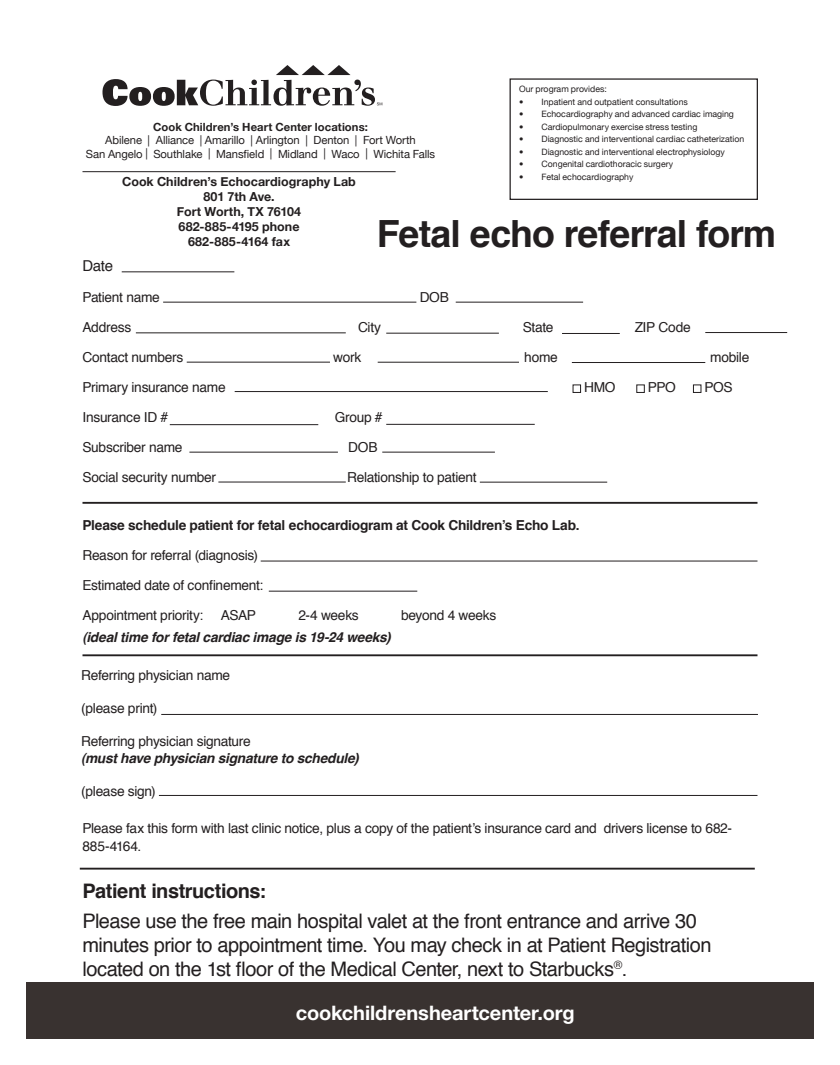
<style>
.page{position:relative;width:840px;height:1065px;background:#fff}
.page>*{position:absolute;margin:0;border:0;box-sizing:border-box;transform-origin:0 0}
.t1{font:700 37.5px "Helvetica";letter-spacing:-.025em;color:#231f20}
.t2{font:20px/24px "Helvetica";letter-spacing:-.025em;color:#231f20}
.t3{font:700 20px "Helvetica Neue LT Std";letter-spacing:-.005em;color:#fff}
.t4{font:700 20px "Helvetica";letter-spacing:-.025em;color:#231f20}
.t5{font:15px "Helvetica";color:#231f20}
.t6{font:13.75px/18.8px "Helvetica";letter-spacing:-.02em;color:#231f20}
.t7{font:italic 700 13.75px "Helvetica";letter-spacing:-.02em;color:#231f20}
.t8{font:700 13.75px "Helvetica";letter-spacing:-.015em;color:#231f20}
.t9{font:700 12.5px "Helvetica Neue";letter-spacing:.005em;color:#231f20}
.t10{font:11.25px "Helvetica Neue";letter-spacing:-.01em;color:#231f20}
.t11{font:700 11.25px "Helvetica Neue";letter-spacing:.01em;color:#231f20}
.t12{font:8.75px "Helvetica Neue";color:#231f20}
</style>
<div class="page">
<hr style="left:163px;top:302px;width:253px;height:1px;background:#231f20">
<hr style="left:456px;top:302px;width:127px;height:1px;background:#231f20">
<hr style="left:187px;top:362px;width:143px;height:1px;background:#231f20">
<div style="left:573px;top:385px;width:8px;height:8px;border:1px solid #231f20"></div>
<div style="left:637px;top:385px;width:7px;height:8px;border:1px solid #231f20"></div>
<div style="left:693px;top:385px;width:8px;height:8px;border:1px solid #231f20"></div>
<hr style="left:189px;top:452px;width:149px;height:1px;background:#231f20">
<hr style="left:480px;top:482px;width:127px;height:1px;background:#231f20">
<hr style="left:82px;top:171px;width:314px;height:1px;background:#231f20">
<hr style="left:159px;top:795px;width:599px;height:1px;background:#231f20">
<div style="left:510px;top:78px;width:248px;height:122px;border:1px solid #231f20"></div>
<svg style="left:102px;top:65px;width:280px;height:41px"></svg>
<hr style="left:122px;top:272px;width:112px;height:1px;background:#231f20">
<hr style="left:136px;top:333px;width:210px;height:1px;background:#231f20">
<hr style="left:378px;top:362px;width:141px;height:1px;background:#231f20">
<hr style="left:572px;top:362px;width:133px;height:1px;background:#231f20">
<hr style="left:235px;top:391px;width:313px;height:1px;background:#231f20">
<hr style="left:170px;top:424px;width:148px;height:1px;background:#231f20">
<hr style="left:386px;top:424px;width:149px;height:1px;background:#231f20">
<hr style="left:382px;top:452px;width:113px;height:1px;background:#231f20">
<hr style="left:218px;top:482px;width:128px;height:1px;background:#231f20">
<hr style="left:261px;top:561px;width:497px;height:1px;background:#231f20">
<hr style="left:269px;top:591px;width:148px;height:1px;background:#231f20">
<hr style="left:161px;top:714px;width:597px;height:1px;background:#231f20">
<hr style="left:82px;top:502px;width:676px;height:2px;background:#231f20">
<hr style="left:82px;top:654px;width:676px;height:2px;background:#231f20">
<hr style="left:80px;top:868px;width:675px;height:2px;background:#231f20">
<div style="left:26px;top:982px;width:788px;height:57px;background:#393230"></div>
<hr style="left:386px;top:333px;width:113px;height:1px;background:#231f20">
<hr style="left:562px;top:333px;width:58px;height:1px;background:#231f20">
<hr style="left:705px;top:332px;width:82px;height:1px;background:#231f20">
<p class="t12" style="left:519px;top:84px;width:89px">Our program provides:</p>
<p class="t12" style="left:519px;top:97px;width:170px">• Inpatient and outpatient consultations</p>
<p class="t12" style="left:519px;top:109px;width:216px">• Echocardiography and advanced cardiac imaging</p>
<p class="t12" style="left:519px;top:122px;width:180px">• Cardiopulmonary exercise stress testing</p>
<p class="t12" style="left:519px;top:134px;width:227px">• Diagnostic and interventional cardiac catheterization</p>
<p class="t12" style="left:519px;top:147px;width:208px">• Diagnostic and interventional electrophysiology</p>
<p class="t12" style="left:519px;top:159px;width:156px">• Congenital cardiothoracic surgery</p>
<p class="t12" style="left:519px;top:172px;width:116px">• Fetal echocardiography</p>
<p class="t11" style="left:153px;top:120px;width:216px">Cook Children’s Heart Center locations:</p>
<p class="t10" style="left:105px;top:134px;width:312px">Abilene | Alliance | Amarillo | Arlington | Denton | Fort Worth</p>
<p class="t10" style="left:86px;top:147px;width:351px">San Angelo | Southlake | Mansfield | Midland | Waco | Wichita Falls</p>
<p class="t9" style="left:122px;top:174px;width:235px">Cook Children’s Echocardiography Lab</p>
<p class="t9" style="left:203px;top:189px;width:73px">801 7th Ave.</p>
<p class="t9" style="left:177px;top:204px;width:126px">Fort Worth, TX 76104</p>
<p class="t9" style="left:179px;top:219px;width:123px">682-885-4195 phone</p>
<p class="t9" style="left:188px;top:234px;width:103px">682-885-4164 fax</p>
<p class="t1" style="left:377px;top:203px;width:401px">Fetal echo referral form</p>
<p class="t5" style="left:82px;top:254px;width:32px">Date</p>
<p class="t6" style="left:82px;top:289px;width:79px">Patient name</p>
<p class="t6" style="left:420px;top:289px;width:31px">DOB</p>
<p class="t6" style="left:82px;top:319px;width:50px">Address</p>
<p class="t6" style="left:358px;top:319px;width:25px">City</p>
<p class="t6" style="left:523px;top:319px;width:32px">State</p>
<p class="t6" style="left:635px;top:319px;width:57px">ZIP Code</p>
<p class="t6" style="left:82px;top:349px;width:102px">Contact numbers</p>
<p class="t6" style="left:333px;top:349px;width:30px">work</p>
<p class="t6" style="left:524px;top:349px;width:35px">home</p>
<p class="t6" style="left:710px;top:349px;width:41px">mobile</p>
<p class="t6" style="left:82px;top:379px;width:145px">Primary insurance name</p>
<p class="t6" style="left:584px;top:379px;width:33px">HMO</p>
<p class="t6" style="left:648px;top:379px;width:30px">PPO</p>
<p class="t6" style="left:704px;top:379px;width:30px">POS</p>
<p class="t6" style="left:83px;top:409px;width:87px">Insurance ID #</p>
<p class="t6" style="left:335px;top:409px;width:49px">Group #</p>
<p class="t6" style="left:83px;top:439px;width:102px">Subscriber name</p>
<p class="t6" style="left:348px;top:439px;width:31px">DOB</p>
<p class="t6" style="left:82px;top:469px;width:135px">Social security number</p>
<p class="t6" style="left:347px;top:469px;width:131px">Relationship to patient</p>
<p class="t8" style="left:82px;top:514px;width:499px">Please schedule patient for fetal echocardiogram at Cook Children’s Echo Lab.</p>
<p class="t6" style="left:82px;top:546px;width:177px">Reason for referral (diagnosis)</p>
<p class="t6" style="left:82px;top:576px;width:182px">Estimated date of confinement:</p>
<p class="t6" style="left:82px;top:606px;width:122px">Appointment priority:</p>
<p class="t6" style="left:221px;top:606px;width:37px">ASAP</p>
<p class="t6" style="left:298px;top:606px;width:62px">2-4 weeks</p>
<p class="t6" style="left:401px;top:606px;width:97px">beyond 4 weeks</p>
<p class="t7" style="left:82px;top:626px;width:310px">(ideal time for fetal cardiac image is 19-24 weeks)</p>
<p class="t6" style="left:81px;top:666px;width:150px">Referring physician name</p>
<p class="t6" style="left:81px;top:699px;width:78px">(please print)</p>
<p class="t6" style="left:81px;top:732px;width:171px">Referring physician signature</p>
<p class="t7" style="left:81px;top:746px;width:279px">(must have physician signature to schedule)</p>
<p class="t6" style="left:81px;top:782px;width:76px">(please sign)</p>
<p class="t6" style="left:82px;top:819px;width:651px">Please fax this form with last clinic notice, plus a copy of the patient’s insurance card and drivers license to 682-<br>885-4164.</p>
<p class="t4" style="left:82px;top:875px;width:185px">Patient instructions:</p>
<p class="t2" style="left:82px;top:909px;width:631px">Please use the free main hospital valet at the front entrance and arrive 30 minutes prior to appointment time. You may check in at Patient Registration located on the 1st floor of the Medical Center, next to Starbucks<sup>®</sup>.</p>
<p class="t3" style="left:296px;top:1001px;width:281px">cookchildrensheartcenter.org</p>
</div>
